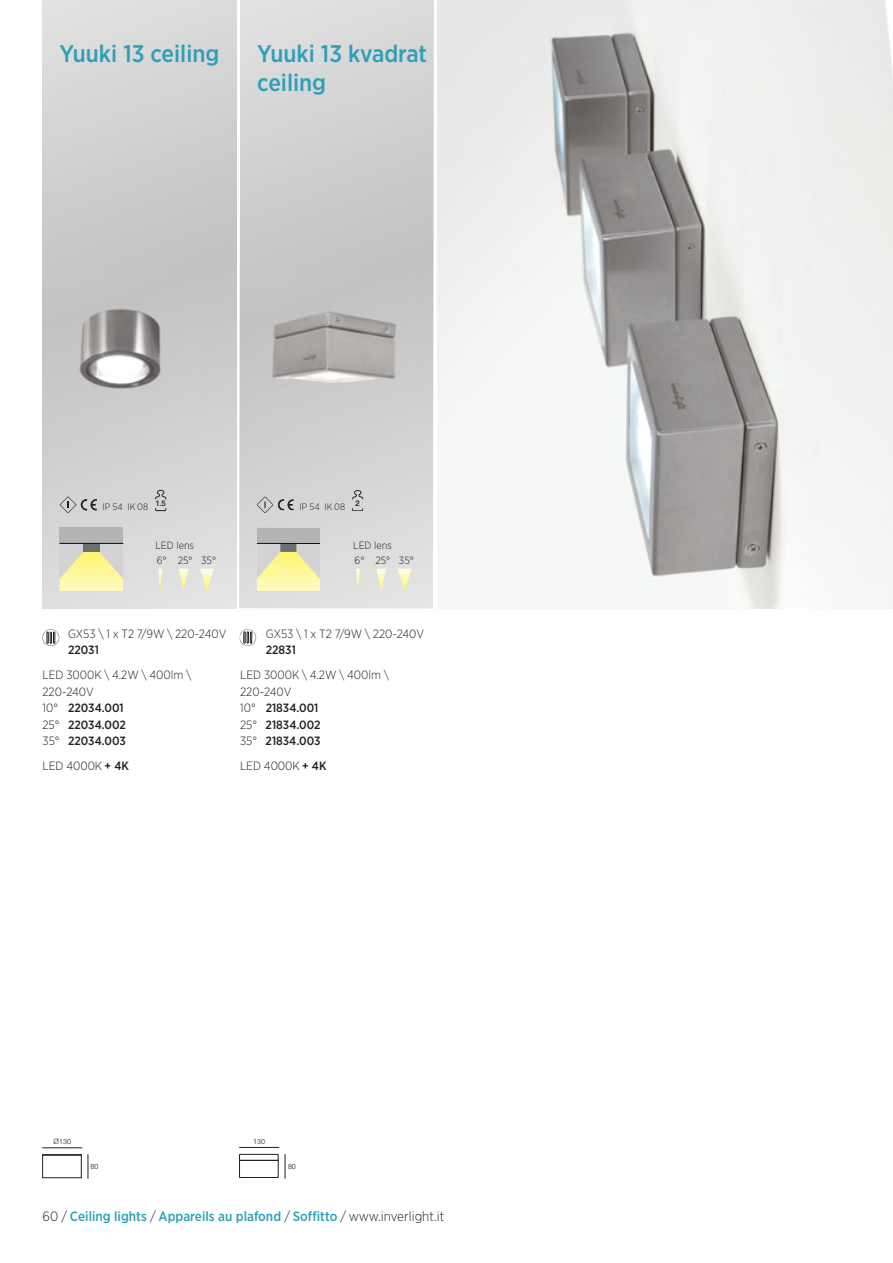
<style>
.page{position:relative;width:893px;height:1263px;background:#fff}
.page>*{position:absolute;margin:0;border:0;box-sizing:border-box;transform-origin:0 0}
.t1{font:500 24px/28.7px "Gotham Narrow";color:#2e9eb9}
.t2{font:500 13.5px "Gotham Narrow";color:#2e9eb9}
.t3{font:300 12px/16.5px "Gotham Narrow";color:#231f20}
.t4{font:500 12px "Gotham Narrow";color:#231f20}
.t5{font:300 10.5px/14.2px "Gotham Narrow";color:#231f20}
.t6{font:300 9.45px "Gotham Narrow";color:#231f20}
.t7{font:300 7.35px "Swiss 721 BT";color:#231f20}
.s1{font-weight:500}
.s2{font-weight:300;color:#231f20}
</style>
<div class="page">
<svg style="left:43px;top:0;width:193px;height:608px;background:#d2d2d2"></svg>
<svg style="left:239px;top:0;width:195px;height:608px;background:#d3d3d3"></svg>
<svg style="left:60px;top:496px;width:37px;height:17px"></svg>
<svg style="left:155px;top:490px;width:11px;height:9px"></svg>
<svg style="left:155px;top:508px;width:11px;height:3px"></svg>
<div style="left:60px;top:527px;width:63px;height:64px;background:#d1d3d4"></div>
<svg style="left:60px;top:552px;width:63px;height:39px"></svg>
<div style="left:60px;top:527px;width:63px;height:16px;background:#b2b4b6"></div>
<div style="left:83px;top:543px;width:16px;height:9px;background:#6d6e70"></div>
<hr style="left:60px;top:543px;width:63px;height:1px;background:#140e16">
<svg style="left:257px;top:496px;width:37px;height:17px"></svg>
<svg style="left:352px;top:490px;width:11px;height:10px"></svg>
<svg style="left:352px;top:508px;width:11px;height:3px"></svg>
<div style="left:256px;top:527px;width:64px;height:64px;background:#d1d3d4"></div>
<svg style="left:256px;top:552px;width:64px;height:39px"></svg>
<div style="left:256px;top:527px;width:64px;height:16px;background:#b2b4b6"></div>
<div style="left:280px;top:543px;width:16px;height:9px;background:#6d6e70"></div>
<hr style="left:256px;top:543px;width:64px;height:1px;background:#140e16">
<img style="left:438px;top:0;width:455px;height:608px">
<svg style="left:356px;top:569px;width:4px;height:22px"></svg>
<svg style="left:376px;top:569px;width:10px;height:22px"></svg>
<svg style="left:398px;top:569px;width:14px;height:22px"></svg>
<svg style="left:158px;top:569px;width:4px;height:22px"></svg>
<svg style="left:179px;top:569px;width:9px;height:22px"></svg>
<svg style="left:200px;top:569px;width:14px;height:22px"></svg>
<svg style="left:43px;top:629px;width:16px;height:17px"></svg>
<svg style="left:239px;top:629px;width:17px;height:17px"></svg>
<svg style="left:88px;top:1154px;width:1px;height:24px"></svg>
<hr style="left:43px;top:1147px;width:39px;height:1px;background:#231f20">
<svg style="left:81px;top:1154px;width:1px;height:24px"></svg>
<svg style="left:43px;top:1156px;width:1px;height:21px"></svg>
<hr style="left:43px;top:1154px;width:38px;height:1px;background:#231f20">
<hr style="left:43px;top:1177px;width:38px;height:1px;background:#231f20">
<hr style="left:43px;top:1155px;width:38px;height:1px;background:#231f20">
<svg style="left:285px;top:1154px;width:1px;height:24px"></svg>
<hr style="left:240px;top:1147px;width:39px;height:1px;background:#231f20">
<hr style="left:240px;top:1177px;width:38px;height:1px;background:#231f20">
<hr style="left:240px;top:1160px;width:38px;height:1px;background:#231f20">
<hr style="left:240px;top:1154px;width:37px;height:1px;background:#231f20">
<svg style="left:277px;top:1154px;width:2px;height:24px"></svg>
<svg style="left:239px;top:1154px;width:2px;height:24px"></svg>
<img style="left:42px;top:270px;width:157px;height:159px">
<img style="left:253px;top:273px;width:162px;height:162px">
<h1 class="t1" style="left:60px;top:41px;width:161px">Yuuki 13 ceiling</h1>
<h1 class="t1" style="left:257px;top:41px;width:172px">Yuuki 13 kvadrat ceiling</h1>
<p class="t6" style="left:103px;top:503px;width:65px">IP 54 IK 08 <sup>1.5</sup></p>
<p class="t6" style="left:300px;top:504px;width:62px">IP 54 IK 08 <sup>2</sup></p>
<p class="t5" style="left:178px;top:539px;width:40px;text-indent:-22px">LED lens<br>25° 35°</p>
<p class="t5" style="left:353px;top:539px;width:40px">LED lens</p>
<p class="t5" style="left:157px;top:553px;width:11px">6°</p>
<p class="t5" style="left:375px;top:553px;width:40px">25° 35°</p>
<p class="t5" style="left:355px;top:553px;width:11px">6°</p>
<p class="t3" style="left:68px;top:626px;width:160px">GX53 \ 1 x T2 7/9W \ 220-240V</p>
<p class="t4" style="left:68px;top:646px;width:32px">22031</p>
<p class="t3" style="left:43px;top:668px;width:150px">LED 3000K \ 4.2W \ 400lm \<br>220-240V<br>10° <span class="s1">22034.001<br></span>25° <span class="s1">22034.002<br></span>35° <span class="s1">22034.003</span></p>
<p class="t3" style="left:43px;top:759px;width:88px">LED 4000K <span class="s1">+ 4K</span></p>
<p class="t3" style="left:266px;top:626px;width:160px">GX53 \ 1 x T2 7/9W \ 220-240V</p>
<p class="t4" style="left:266px;top:646px;width:32px">22831</p>
<p class="t3" style="left:240px;top:668px;width:150px">LED 3000K \ 4.2W \ 400lm \<br>220-240V<br>10° <span class="s1">21834.001<br></span>25° <span class="s1">21834.002<br></span>35° <span class="s1">21834.003</span></p>
<p class="t3" style="left:240px;top:759px;width:88px">LED 4000K <span class="s1">+ 4K</span></p>
<p class="t7" style="left:54px;top:1137px;width:19px">Ø130</p>
<p class="t7" style="left:91px;top:1162px;width:9px">80</p>
<p class="t7" style="left:253px;top:1137px;width:13px">130</p>
<p class="t7" style="left:288px;top:1161px;width:9px">80</p>
<p class="t2" style="left:43px;top:1211px;width:403px"><span class="s2">60 /</span> Ceiling lights <span class="s2">/</span> Appareils au plafond <span class="s2">/</span> Soffitto <span class="s2">/ www.inverlight.it</span></p>
</div>
